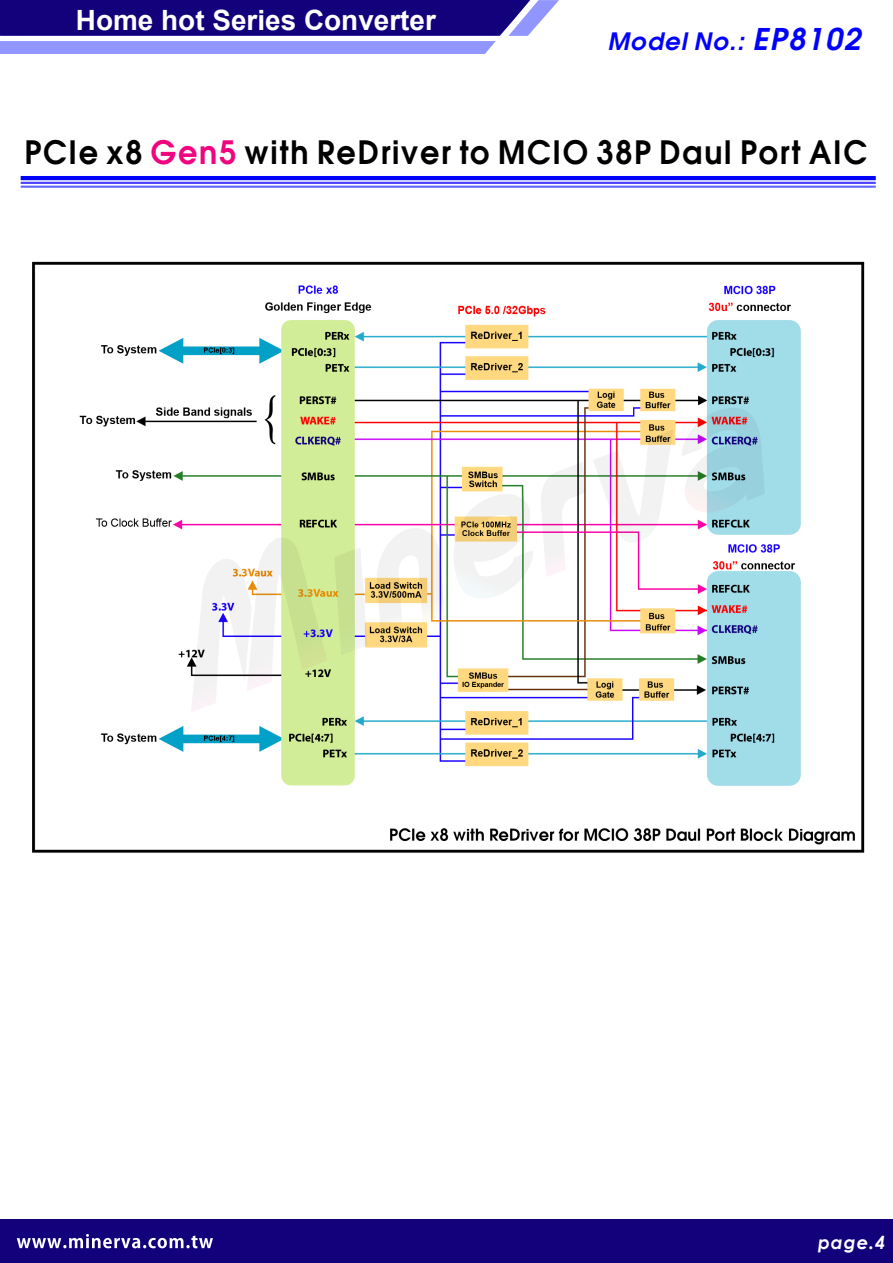
<style>
.page{position:relative;width:893px;height:1263px;background:#fff}
.page>*{position:absolute;margin:0;border:0;box-sizing:border-box;transform-origin:0 0}
.t1{font:600 32.25px "Avant Garde";letter-spacing:.06em;color:#000;scale:.94 1}
.t2{font:700 27.9px "Arial";color:#fff}
.t3{font:italic 600 24px "Avant Garde";letter-spacing:.055em;color:#00f}
.t4{font:italic 700 18px "Century Gothic";color:#fff}
.s1{font-size:30px}
.s2{color:#f0047f}
</style>
<div class="page">
<img style="left:32px;top:261px;width:833px;height:592px">
<svg style="left:334px;top:547px;width:33px;height:108px"></svg>
<svg style="left:593px;top:429px;width:80px;height:114px"></svg>
<svg style="left:191px;top:537px;width:136px;height:175px"></svg>
<svg style="left:377px;top:528px;width:68px;height:112px"></svg>
<svg style="left:454px;top:494px;width:79px;height:105px"></svg>
<svg style="left:541px;top:462px;width:44px;height:115px"></svg>
<svg style="left:682px;top:408px;width:83px;height:104px"></svg>
<div style="left:0;top:1220px;width:893px;height:43px;background:#13017c"></div>
<svg style="left:17px;top:1234px;width:196px;height:14px"></svg>
<hr style="left:21px;top:176px;width:855px;height:4px;background:#00f">
<svg style="left:0;top:0;width:559px;height:54px;background:#544baf"></svg>
<hr style="left:21px;top:182px;width:855px;height:2px;background:#4940ff">
<hr style="left:21px;top:186px;width:855px;height:2px;background:#5f67ff">
<p class="t2" style="left:76px;top:1px;width:362px">Home hot Series Converter</p>
<p class="t3" style="left:607px;top:25px;width:254px">Model No.: <span class="s1">EP8102</span></p>
<p class="t1" style="left:24px;top:131px;width:898px">PCIe x8 <span class="s2">Gen5</span> with ReDriver to MCIO 38P Daul Port AIC</p>
<p class="t4" style="left:818px;top:1229px;width:69px">page.4</p>
</div>
